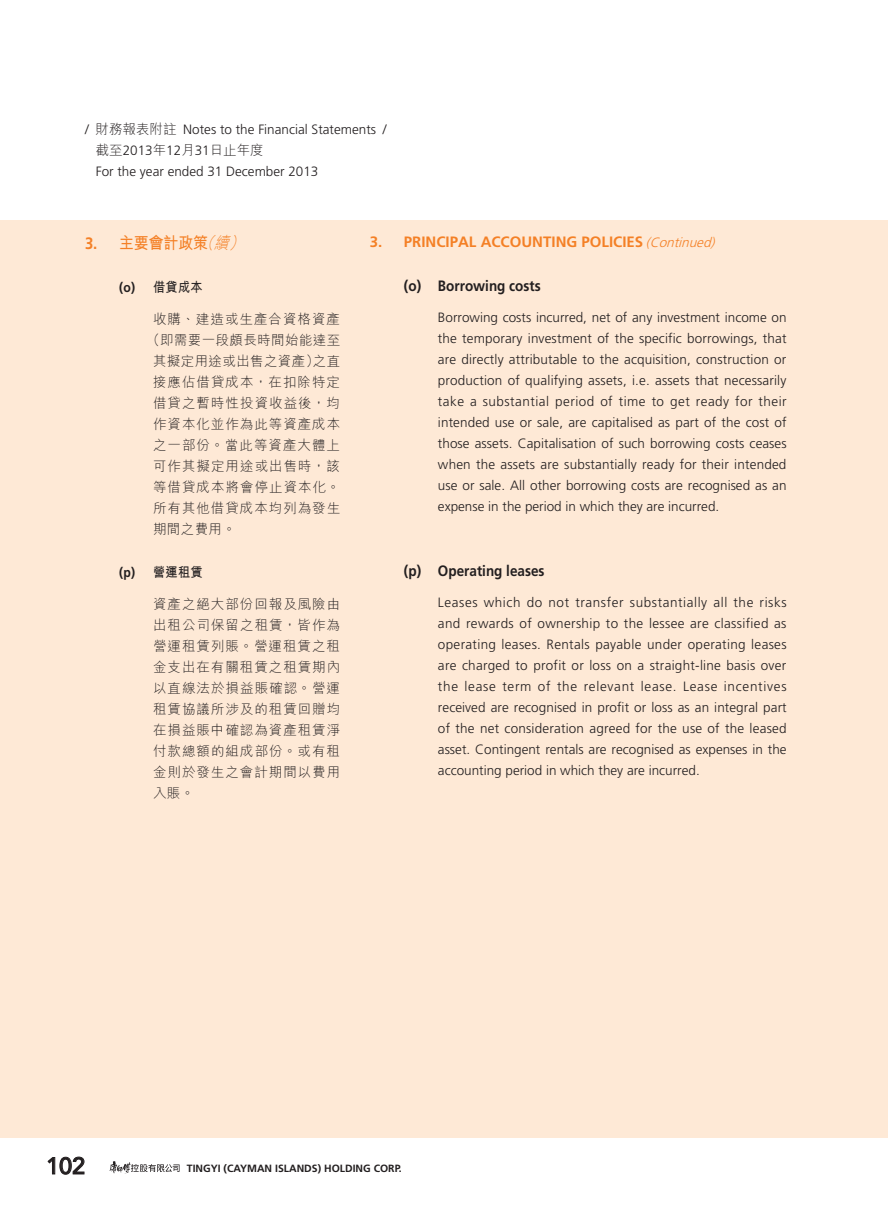
<style>
.page{position:relative;width:893px;height:1212px;background:#fff}
.page>*{position:absolute;margin:0;border:0;box-sizing:border-box;transform-origin:0 0}
.t1{font:500 23.25px "Avenir LT Std";color:#231f20}
._8__標題-C{font:700 16.5px "M Hei HK";color:#f48026;scale:.9 1}
._3__標題{font:700 15px "Frutiger LT Std";color:#f48026}
._4__副標題{font:700 15px "Frutiger LT Std";color:#231f20;scale:.9 1}
._1__內文{font:300 13.5px/21px "Frutiger LT Std";color:#231f20;text-align:justify}
._6__內文-C{font:300 13.5px/21px "M Hei HK";letter-spacing:.07em;color:#231f20;text-align:justify}
._6__內文-C-2{font:300 13.5px "M Hei HK";letter-spacing:.03em;color:#231f20}
._9__副標題-C{font:700 13.5px "M Hei HK";letter-spacing:.03em;color:#231f20;scale:.9 1}
.t2{font:700 10.5px "Frutiger LT Std";color:#231f20}
.s1{font-family:"M Hei HK"}
.s2{font-family:"Frutiger LT Std"}
.s3{font-weight:300;font-style:italic}
.s4{font-weight:300;font-style:italic;font-size:13.5px}
</style>
<div class="page">
<div style="left:0;top:220px;width:888px;height:917px;background:#fee9d6"></div>
<svg style="left:48px;top:1156px;width:36px;height:19px"></svg>
<svg style="left:110px;top:1161px;width:70px;height:12px"></svg>
<p class="_1__內文" style="left:85px;top:119px;width:303px">/ <span class="s1">財務報表附註</span> Notes to the Financial Statements /</p>
<p class="_6__內文-C" style="left:96px;top:140px;width:170px">截至<span class="s2">2013</span>年<span class="s2">12</span>月<span class="s2">31</span>日止年度</p>
<p class="_1__內文" style="left:96px;top:161px;width:224px">For the year ended 31 December 2013</p>
<p class="_8__標題-C" style="left:85px;top:231px;width:183px"><span class="s2">3.</span> 主要會計政策<span class="s3">（續）</span></p>
<p class="_9__副標題-C" style="left:119px;top:277px;width:94px"><span class="s2">(o)</span> 借貸成本</p>
<p class="_6__內文-C" style="left:153px;top:308px;width:189px">收購、建造或生產合資格資產</p>
<p class="_6__內文-C-2" style="left:146px;top:333px;width:195px">（即需要一段頗長時間始能達至</p>
<p class="_6__內文-C-2" style="left:153px;top:354px;width:189px">其擬定用途或出售之資產）之直</p>
<p class="_6__內文-C" style="left:153px;top:371px;width:189px">接應佔借貸成本，在扣除特定</p>
<p class="_6__內文-C" style="left:153px;top:392px;width:189px">借貸之暫時性投資收益後，均</p>
<p class="_6__內文-C" style="left:153px;top:413px;width:189px">作資本化並作為此等資產成本</p>
<p class="_6__內文-C" style="left:153px;top:434px;width:189px">之一部份。當此等資產大體上</p>
<p class="_6__內文-C" style="left:153px;top:455px;width:189px">可作其擬定用途或出售時，該</p>
<p class="_6__內文-C" style="left:153px;top:476px;width:189px">等借貸成本將會停止資本化。</p>
<p class="_6__內文-C" style="left:153px;top:497px;width:189px">所有其他借貸成本均列為發生</p>
<p class="_6__內文-C" style="left:153px;top:518px;width:84px">期間之費用。</p>
<p class="_9__副標題-C" style="left:119px;top:562px;width:94px"><span class="s2">(p)</span> 營運租賃</p>
<p class="_6__內文-C" style="left:153px;top:593px;width:189px">資產之絕大部份回報及風險由出租公司保留之租賃，皆作為營運租賃列賬。營運租賃之租金支出在有關租賃之租賃期內以直線法於損益賬確認。營運租賃協議所涉及的租賃回贈均在損益賬中確認為資產租賃淨付款總額的組成部份。或有租金則於發生之會計期間以費用入賬。</p>
<p class="_3__標題" style="left:370px;top:233px;width:350px">3. PRINCIPAL ACCOUNTING POLICIES <span class="s4">(Continued)</span></p>
<p class="_4__副標題" style="left:404px;top:277px;width:153px">(o) Borrowing costs</p>
<p class="_1__內文" style="left:438px;top:307px;width:350px">Borrowing costs incurred, net of any investment income on the temporary investment of the specific borrowings, that are directly attributable to the acquisition, construction or production of qualifying assets, i.e. assets that necessarily take a substantial period of time to get ready for their intended use or sale, are capitalised as part of the cost of those assets. Capitalisation of such borrowing costs ceases when the assets are substantially ready for their intended use or sale. All other borrowing costs are recognised as an expense in the period in which they are incurred.</p>
<p class="_4__副標題" style="left:404px;top:562px;width:158px">(p) Operating leases</p>
<p class="_1__內文" style="left:438px;top:592px;width:350px">Leases which do not transfer substantially all the risks and rewards of ownership to the lessee are classified as operating leases. Rentals payable under operating leases are charged to profit or loss on a straight-line basis over the lease term of the relevant lease. Lease incentives received are recognised in profit or loss as an integral part of the net consideration agreed for the use of the leased asset. Contingent rentals are recognised as expenses in the accounting period in which they are incurred.</p>
<h1 class="t1" style="left:46px;top:1152px;width:40px">102</h1>
<p class="t2" style="left:187px;top:1162px;width:216px">TINGYI (CAYMAN ISLANDS) HOLDING CORP.</p>
</div>
